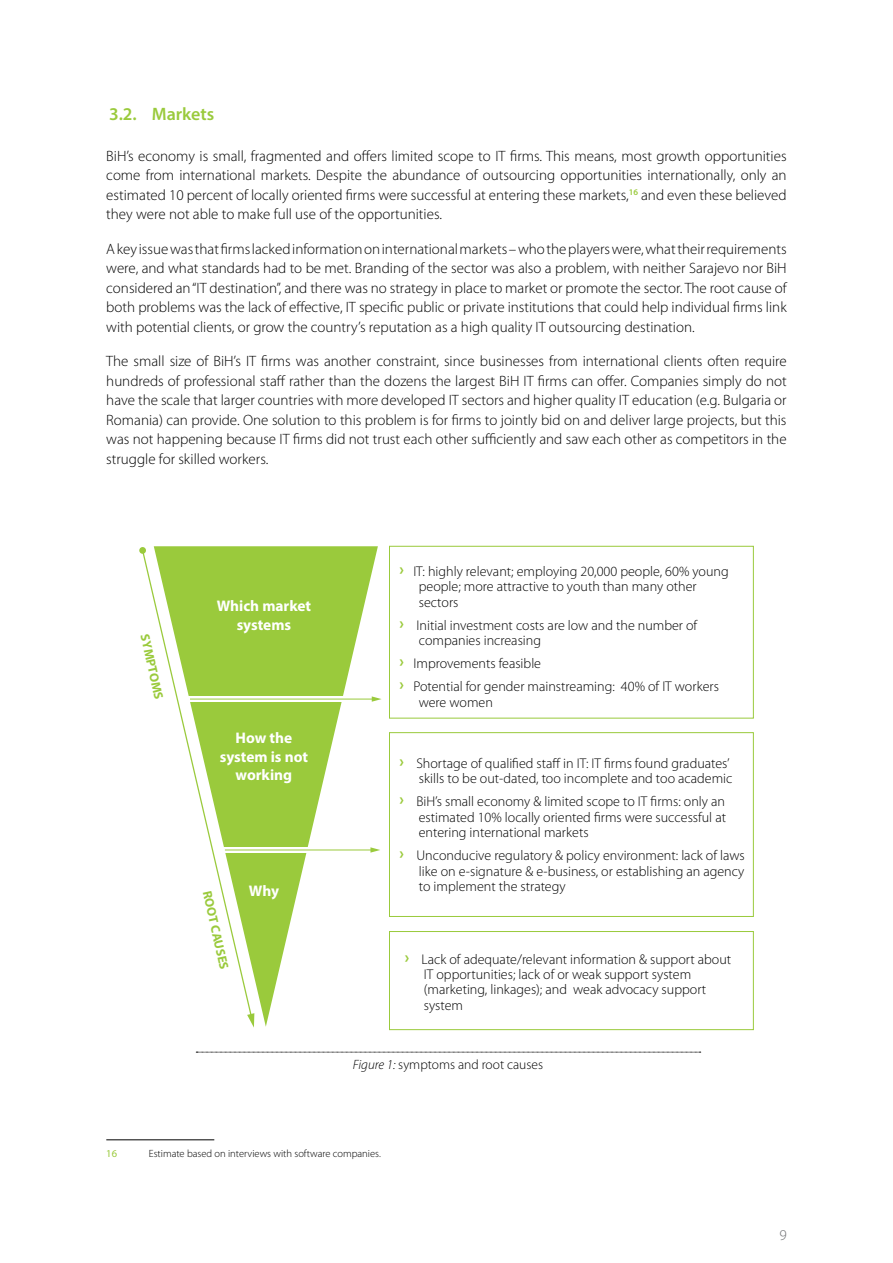
<style>
.page{position:relative;width:893px;height:1263px;background:#fff}
.page>*{position:absolute;margin:0;border:0;box-sizing:border-box;transform-origin:0 0}
.t1{font:600 18px "Myriad Pro";color:#9aca3c}
.t2{font:700 15.45px/18.5px "Myriad Pro";color:#fff;text-align:center}
.t3{font:300 15px/19.5px "Myriad Pro";color:#000;text-align:justify}
.t4{font:300 15px "Myriad Pro";color:#6d6e71}
.t5{font:300 14.1px/15.5px "Myriad Pro";color:#000}
.t6{font:300 13.5px "Myriad Pro";color:#000}
.t7{font:700 12.75px "Myriad Pro";color:#9aca3c}
.t8{font:300 10.5px "Myriad Pro";color:#000}
.t9{font:10.5px "Myriad Pro";color:#9aca3c}
.s1{font-weight:700;font-size:16.65px;color:#9aca3c}
.s2{font-style:italic}
</style>
<div class="page">
<hr style="left:106px;top:1139px;width:108px;height:1px;background:#000">
<svg style="left:154px;top:546px;width:224px;height:481px;fill:#9aca3c"></svg>
<svg style="left:142px;top:549px;width:111px;height:469px"></svg>
<svg style="left:247px;top:1013px;width:7px;height:14px"></svg>
<div style="left:139px;top:547px;width:7px;height:7px;background:#9aca3c;border-radius:3px"></div>
<div style="left:389px;top:546px;width:365px;height:172px;border:1px solid #9aca3c"></div>
<div style="left:389px;top:732px;width:365px;height:185px;border:1px solid #9aca3c"></div>
<div style="left:389px;top:931px;width:365px;height:99px;border:1px solid #9aca3c"></div>
<svg style="left:181px;top:696px;width:162px;height:6px"></svg>
<svg style="left:221px;top:847px;width:92px;height:5px"></svg>
<hr style="left:190px;top:699px;width:184px;height:1px;background:#9aca3c">
<svg style="left:372px;top:696px;width:10px;height:6px"></svg>
<hr style="left:225px;top:849px;width:147px;height:1px;background:#9aca3c">
<svg style="left:370px;top:847px;width:10px;height:6px"></svg>
<svg style="left:196px;top:1052px;width:505px;height:1px"></svg>
<p class="t1" style="left:109px;top:102px;width:107px">3.2. Markets</p>
<p class="t3" style="left:106px;top:146px;width:682px">BiH’s economy is small, fragmented and offers limited scope to IT firms. This means, most growth opportunities come from international markets. Despite the abundance of outsourcing opportunities internationally, only an estimated 10 percent of locally oriented firms were successful at entering these markets,<sup>16</sup> and even these believed they were not able to make full use of the opportunities.</p>
<p class="t3" style="left:106px;top:239px;width:682px">A key issue was that firms lacked information on international markets – who the players were, what their requirements were, and what standards had to be met. Branding of the sector was also a problem, with neither Sarajevo nor BiH considered an “IT destination”, and there was no strategy in place to market or promote the sector. The root cause of both problems was the lack of effective, IT specific public or private institutions that could help individual firms link with potential clients, or grow the country’s reputation as a high quality IT outsourcing destination.</p>
<p class="t3" style="left:106px;top:352px;width:682px">The small size of BiH’s IT firms was another constraint, since businesses from international clients often require hundreds of professional staff rather than the dozens the largest BiH IT firms can offer. Companies simply do not have the scale that larger countries with more developed IT sectors and higher quality IT education (e.g. Bulgaria or Romania) can provide. One solution to this problem is for firms to jointly bid on and deliver large projects, but this was not happening because IT firms did not trust each other sufficiently and saw each other as competitors in the struggle for skilled workers.</p>
<p class="t7" style="left:153px;top:633px;width:68px;rotate:77deg">SYMPTOMS</p>
<p class="t2" style="left:217px;top:596px;width:96px">Which market systems</p>
<p class="t2" style="left:220px;top:728px;width:90px">How the system is not working</p>
<p class="t7" style="left:216px;top:889px;width:82px;rotate:78deg">ROOT CAUSES</p>
<p class="t2" style="left:249px;top:881px;width:32px">Why</p>
<p class="t5" style="left:419px;top:564px;width:311px;text-indent:-19px"><span class="s1">›</span> IT: highly relevant; employing 20,000 people, 60% young people; more attractive to youth than many other sectors</p>
<p class="t5" style="left:419px;top:617px;width:280px;text-indent:-19px"><span class="s1">›</span> Initial investment costs are low and the number of companies increasing</p>
<p class="t5" style="left:400px;top:652px;width:321px;line-height:23.1px"><span class="s1">›</span> Improvements feasible<br><span class="s1">›</span> Potential for gender mainstreaming: 40% of IT workers</p>
<p class="t5" style="left:419px;top:694px;width:76px">were women</p>
<p class="t5" style="left:400px;top:756px;width:334px;text-align:right"><span class="s1">›</span> Shortage of qualified staff in IT: IT firms found graduates’ skills to be out-dated, too incomplete and too academic</p>
<p class="t5" style="left:419px;top:794px;width:309px;text-align:justify;text-indent:-19px"><span class="s1">›</span> BiH’s small economy &amp; limited scope to IT firms: only an estimated 10% locally oriented firms were successful at entering international markets</p>
<p class="t5" style="left:419px;top:848px;width:328px;text-align:justify;text-indent:-19px"><span class="s1">›</span> Unconducive regulatory &amp; policy environment: lack of laws like on e-signature &amp; e-business, or establishing an agency to implement the strategy</p>
<p class="t5" style="left:424px;top:951px;width:309px;text-indent:-19px"><span class="s1">›</span> Lack of adequate/relevant information &amp; support about IT opportunities; lack of or weak support system (marketing, linkages); and weak advocacy support system</p>
<p class="t6" style="left:353px;top:1057px;width:192px"><span class="s2">Figure 1:</span> symptoms and root causes</p>
<p class="t9" style="left:106px;top:1147px;width:12px">16</p>
<p class="t8" style="left:149px;top:1147px;width:234px">Estimate based on interviews with software companies.</p>
<p class="t4" style="left:779px;top:1226px;width:9px">9</p>
</div>
